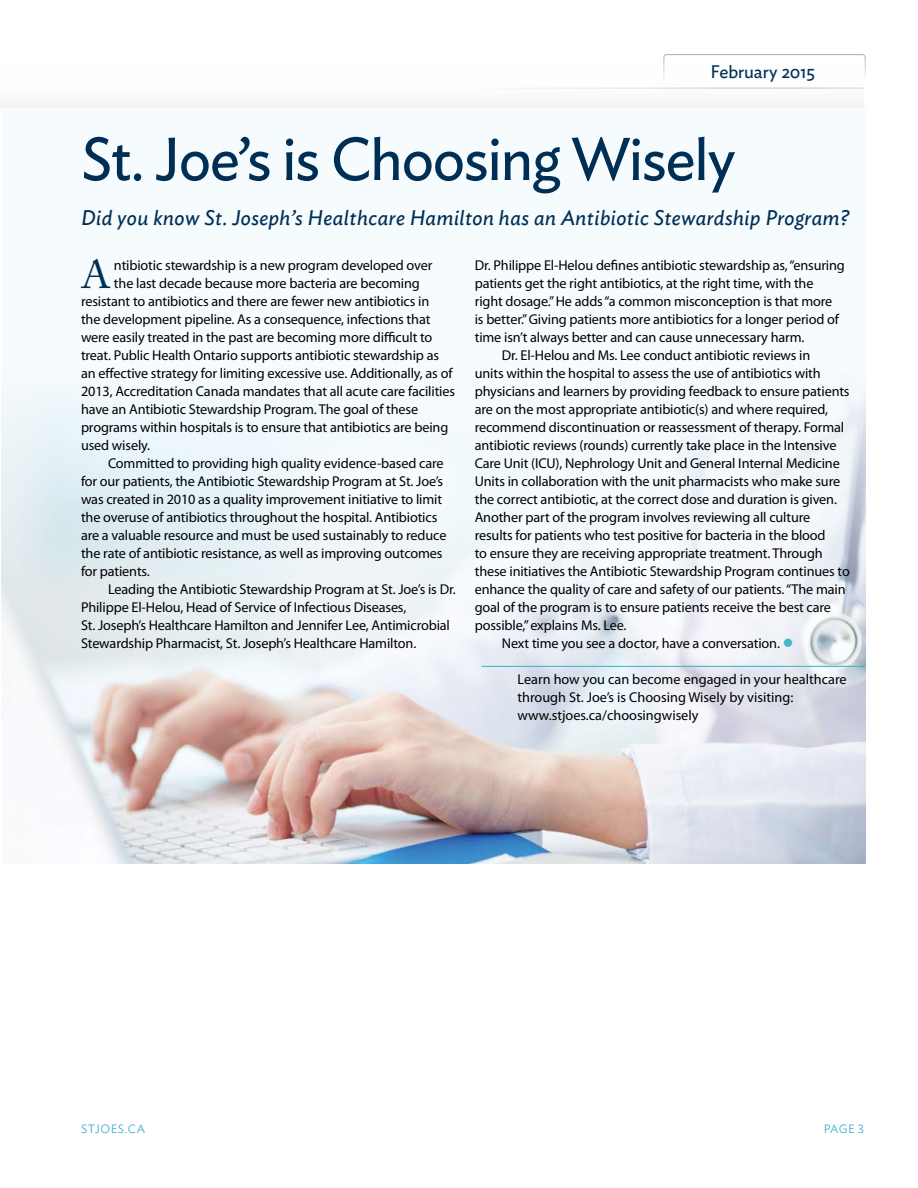
<style>
.page{position:relative;width:918px;height:1188px;background:#fff}
.page>*{position:absolute;margin:0;border:0;box-sizing:border-box;transform-origin:0 0}
.t1{font:60px "Ideal Sans";letter-spacing:-.02em;color:#002f56}
.t2{font:39.6px "Adobe Caslon Pro";color:#003055}
.t3{font:italic 21px "Ideal Sans";letter-spacing:.02em;color:#002f56}
.t4{font:18px "Ideal Sans";letter-spacing:-.005em;color:#003055}
.t5{font:14.25px/18px "Myriad Pro";letter-spacing:-.01em;color:#000}
.t6{font:300 12px "Ideal Sans";letter-spacing:.04em;color:#3bb0c9}
.s1{color:#4ab4cb}
</style>
<div class="page">
<div style="left:663px;top:54px;width:203px;height:34px;border:1px solid #a6adad;border-radius:3px"></div>
<div style="left:1px;top:108px;width:865px;height:756px;background:#f6fbfe"></div>
<img style="left:2px;top:400px;width:864px;height:464px">
<hr style="left:482px;top:666px;width:383px;height:1px;background:#3bb0c9">
<p class="t4" style="left:710px;top:58px;width:106px">February 2015</p>
<h1 class="t1" style="left:81px;top:114px;width:656px">St. Joe’s is Choosing Wisely</h1>
<h3 class="t3" style="left:81px;top:202px;width:770px">Did you know St. Joseph’s Healthcare Hamilton has an Antibiotic Stewardship Program?</h3>
<h2 class="t2" style="left:81px;top:251px;width:31px">A</h2>
<p class="t5" style="left:114px;top:256px;width:320px">ntibiotic stewardship is a new program developed over</p>
<p class="t5" style="left:114px;top:274px;width:307px">the last decade because more bacteria are becoming</p>
<p class="t5" style="left:81px;top:292px;width:350px">resistant to antibiotics and there are fewer new antibiotics in</p>
<p class="t5" style="left:81px;top:310px;width:351px">the development pipeline. As a consequence, infections that</p>
<p class="t5" style="left:81px;top:328px;width:353px">were easily treated in the past are becoming more difficult to</p>
<p class="t5" style="left:81px;top:346px;width:360px">treat. Public Health Ontario supports antibiotic stewardship as</p>
<p class="t5" style="left:81px;top:364px;width:373px">an effective strategy for limiting excessive use. Additionally, as of</p>
<p class="t5" style="left:81px;top:382px;width:376px">2013, Accreditation Canada mandates that all acute care facilities</p>
<p class="t5" style="left:81px;top:400px;width:339px">have an Antibiotic Stewardship Program. The goal of these</p>
<p class="t5" style="left:81px;top:418px;width:369px">programs within hospitals is to ensure that antibiotics are being</p>
<p class="t5" style="left:81px;top:436px;width:71px">used wisely.</p>
<p class="t5" style="left:108px;top:454px;width:337px">Committed to providing high quality evidence-based care</p>
<p class="t5" style="left:81px;top:472px;width:364px">for our patients, the Antibiotic Stewardship Program at St. Joe’s</p>
<p class="t5" style="left:81px;top:490px;width:363px">was created in 2010 as a quality improvement initiative to limit</p>
<p class="t5" style="left:81px;top:508px;width:358px">the overuse of antibiotics throughout the hospital. Antibiotics</p>
<p class="t5" style="left:81px;top:526px;width:367px">are a valuable resource and must be used sustainably to reduce</p>
<p class="t5" style="left:81px;top:544px;width:363px">the rate of antibiotic resistance, as well as improving outcomes</p>
<p class="t5" style="left:81px;top:562px;width:70px">for patients.</p>
<p class="t5" style="left:108px;top:580px;width:349px">Leading the Antibiotic Stewardship Program at St. Joe’s is Dr.</p>
<p class="t5" style="left:81px;top:598px;width:327px">Philippe El-Helou, Head of Service of Infectious Diseases,</p>
<p class="t5" style="left:81px;top:616px;width:371px">St. Joseph’s Healthcare Hamilton and Jennifer Lee, Antimicrobial</p>
<p class="t5" style="left:81px;top:634px;width:337px">Stewardship Pharmacist, St. Joseph’s Healthcare Hamilton.</p>
<p class="t5" style="left:475px;top:256px;width:372px">Dr. Philippe El-Helou defines antibiotic stewardship as, “ensuring</p>
<p class="t5" style="left:475px;top:274px;width:340px">patients get the right antibiotics, at the right time, with the</p>
<p class="t5" style="left:475px;top:292px;width:359px">right dosage.” He adds “a common misconception is that more</p>
<p class="t5" style="left:475px;top:310px;width:366px">is better.” Giving patients more antibiotics for a longer period of</p>
<p class="t5" style="left:475px;top:328px;width:331px">time isn’t always better and can cause unnecessary harm.</p>
<p class="t5" style="left:502px;top:346px;width:310px">Dr. El-Helou and Ms. Lee conduct antibiotic reviews in</p>
<p class="t5" style="left:475px;top:364px;width:348px">units within the hospital to assess the use of antibiotics with</p>
<p class="t5" style="left:475px;top:382px;width:376px">physicians and learners by providing feedback to ensure patients</p>
<p class="t5" style="left:475px;top:400px;width:355px">are on the most appropriate antibiotic(s) and where required,</p>
<p class="t5" style="left:475px;top:418px;width:371px">recommend discontinuation or reassessment of therapy. Formal</p>
<p class="t5" style="left:475px;top:436px;width:363px">antibiotic reviews (rounds) currently take place in the Intensive</p>
<p class="t5" style="left:475px;top:454px;width:367px">Care Unit (ICU), Nephrology Unit and General Internal Medicine</p>
<p class="t5" style="left:475px;top:472px;width:367px">Units in collaboration with the unit pharmacists who make sure</p>
<p class="t5" style="left:475px;top:490px;width:364px">the correct antibiotic, at the correct dose and duration is given.</p>
<p class="t5" style="left:475px;top:508px;width:337px">Another part of the program involves reviewing all culture</p>
<p class="t5" style="left:475px;top:526px;width:352px">results for patients who test positive for bacteria in the blood</p>
<p class="t5" style="left:475px;top:544px;width:349px">to ensure they are receiving appropriate treatment. Through</p>
<p class="t5" style="left:475px;top:562px;width:377px">these initiatives the Antibiotic Stewardship Program continues to</p>
<p class="t5" style="left:475px;top:580px;width:372px">enhance the quality of care and safety of our patients. “The main</p>
<p class="t5" style="left:475px;top:598px;width:358px">goal of the program is to ensure patients receive the best care</p>
<p class="t5" style="left:475px;top:616px;width:153px">possible,” explains Ms. Lee.</p>
<p class="t5" style="left:502px;top:634px;width:293px">Next time you see a doctor, have a conversation. <span class="s1">●</span></p>
<p class="t5" style="left:518px;top:670px;width:331px">Learn how you can become engaged in your healthcare through St. Joe’s is Choosing Wisely by visiting: www.stjoes.ca/choosingwisely</p>
<p class="t6" style="left:81px;top:1120px;width:66px">STJOES.CA</p>
<p class="t6" style="left:824px;top:1120px;width:42px">PAGE 3</p>
</div>
